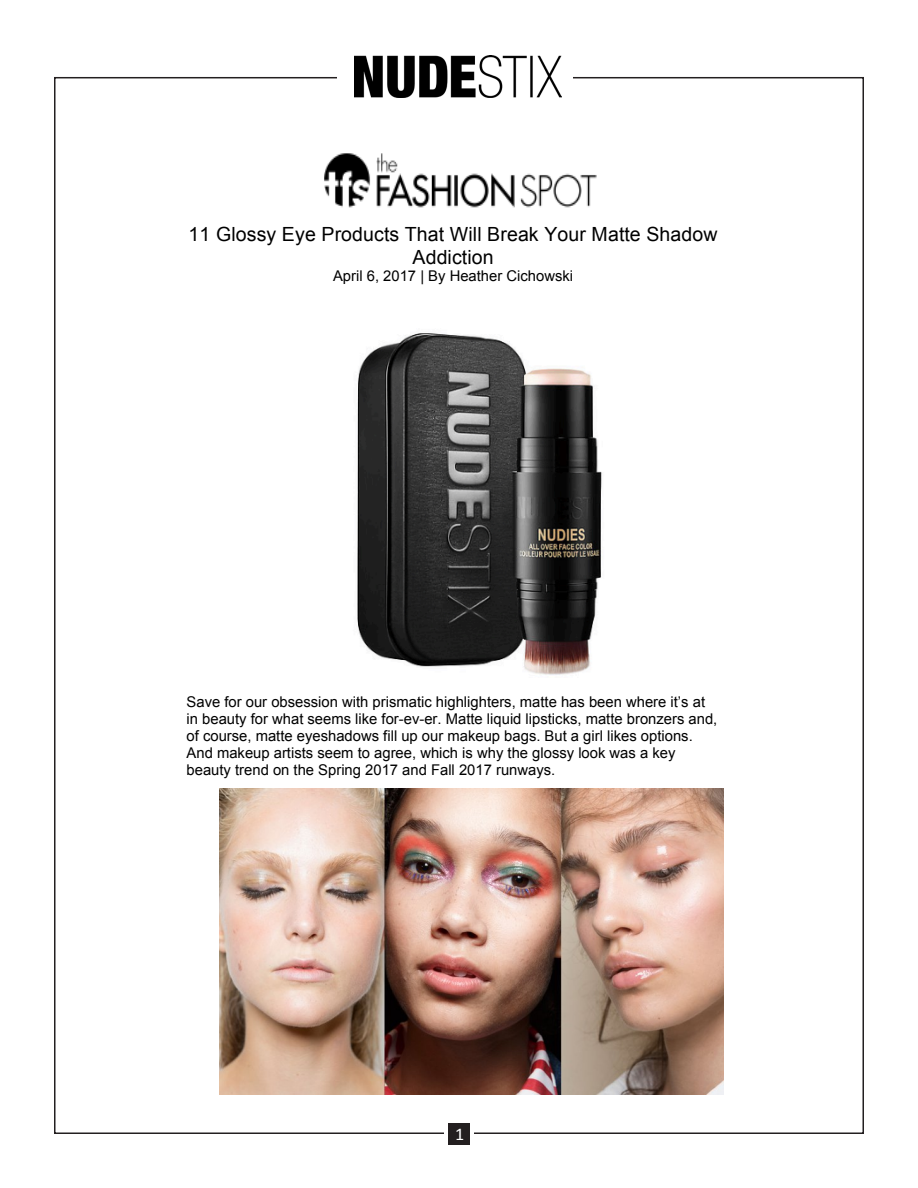
<style>
.page{position:relative;width:918px;height:1188px;background:#fff}
.page>*{position:absolute;margin:0;border:0;box-sizing:border-box;transform-origin:0 0}
.t1{font:19.5px/22.8px "Arial";letter-spacing:.005em;color:#000;text-align:center}
.t2{font:18px "Calibri";color:#fff}
.t3{font:14.85px/17.1px "Arial";color:#000}
</style>
<div class="page">
<img style="left:354px;top:56px;width:208px;height:42px">
<div style="left:448px;top:1123px;width:22px;height:22px;background:#231f20"></div>
<img style="left:324px;top:153px;width:272px;height:55px">
<img style="left:357px;top:333px;width:245px;height:342px">
<img style="left:220px;top:789px;width:503px;height:306px">
<p class="t1" style="left:189px;top:223px;width:531px">11 Glossy Eye Products That Will Break Your Matte Shadow<br>Addiction</p>
<p class="t3" style="left:333px;top:268px;width:242px">April 6, 2017 | By Heather Cichowski</p>
<p class="t3" style="left:187px;top:694px;width:532px">Save for our obsession with prismatic highlighters, matte has been where it’s at in beauty for what seems like for-ev-er. Matte liquid lipsticks, matte bronzers and, of course, matte eyeshadows fill up our makeup bags. But a girl likes options.<br>And makeup artists seem to agree, which is why the glossy look was a key beauty trend on the Spring 2017 and Fall 2017 runways.</p>
<p class="t2" style="left:455px;top:1123px;width:11px">1</p>
</div>
